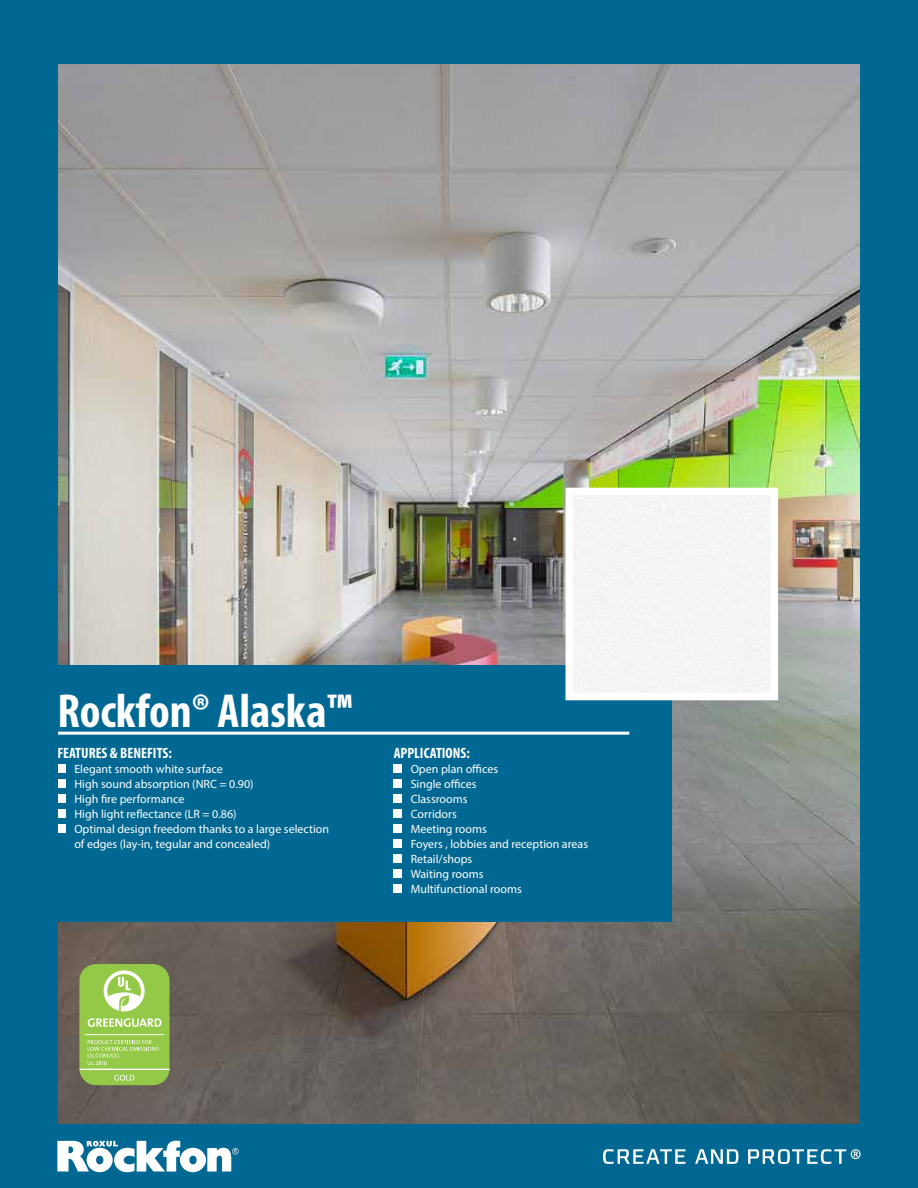
<style>
.page{position:relative;width:918px;height:1188px;background:#fff}
.page>*{position:absolute;margin:0;border:0;box-sizing:border-box;transform-origin:0 0}
.t1{font:700 condensed 48px "Myriad Pro";color:#fff}
.t2{font:700 condensed 15px "Myriad Pro";color:#fff}
.t3{font:12px/15px "Myriad Pro";color:#fff}
</style>
<div class="page">
<img style="left:57px;top:63px;width:804px;height:1062px">
<div style="left:0;top:665px;width:672px;height:256px;background:#006892"></div>
<div style="left:57px;top:765px;width:9px;height:8px;background:#fff"></div>
<div style="left:57px;top:780px;width:9px;height:8px;background:#fff"></div>
<div style="left:57px;top:795px;width:9px;height:8px;background:#fff"></div>
<div style="left:57px;top:810px;width:9px;height:8px;background:#fff"></div>
<div style="left:57px;top:825px;width:9px;height:8px;background:#fff"></div>
<div style="left:394px;top:765px;width:8px;height:8px;background:#fff"></div>
<div style="left:394px;top:780px;width:8px;height:8px;background:#fff"></div>
<div style="left:394px;top:795px;width:8px;height:8px;background:#fff"></div>
<div style="left:394px;top:810px;width:8px;height:8px;background:#fff"></div>
<div style="left:394px;top:825px;width:8px;height:8px;background:#fff"></div>
<div style="left:394px;top:840px;width:8px;height:8px;background:#fff"></div>
<div style="left:394px;top:855px;width:8px;height:8px;background:#fff"></div>
<div style="left:394px;top:870px;width:8px;height:8px;background:#fff"></div>
<div style="left:394px;top:885px;width:8px;height:8px;background:#fff"></div>
<div style="left:0;top:1125px;width:918px;height:63px;background:#006892"></div>
<hr style="left:57px;top:732px;width:572px;height:3px;background:#fff">
<svg style="left:562px;top:484px;width:220px;height:220px"></svg>
<div style="left:0;top:0;width:57px;height:1188px;background:#006892"></div>
<div style="left:861px;top:0;width:57px;height:1188px;background:#006892"></div>
<div style="left:0;top:0;width:918px;height:63px;background:#006892"></div>
<svg style="left:695px;top:1149px;width:43px;height:15px"></svg>
<svg style="left:748px;top:1149px;width:113px;height:15px"></svg>
<svg style="left:603px;top:1149px;width:83px;height:15px"></svg>
<svg style="left:57px;top:1141px;width:182px;height:31px"></svg>
<div style="left:79px;top:964px;width:91px;height:121px;background:#94c947;border-radius:17px"></div>
<hr style="left:80px;top:1069px;width:90px;height:1px;background:#fff">
<svg style="left:114px;top:1075px;width:20px;height:6px"></svg>
<svg style="left:104px;top:970px;width:41px;height:42px"></svg>
<svg style="left:88px;top:1040px;width:71px;height:25px"></svg>
<hr style="left:85px;top:1034px;width:79px;height:1px;background:#fff">
<svg style="left:88px;top:1018px;width:74px;height:9px"></svg>
<h1 class="t1" style="left:57px;top:681px;width:297px">Rockfon® Alaska™</h1>
<p class="t2" style="left:57px;top:744px;width:116px">FEATURES &amp; BENEFITS:</p>
<p class="t3" style="left:74px;top:761px;width:256px">Elegant smooth white surface<br>High sound absorption (NRC = 0.90)<br>High fire performance<br>High light reflectance (LR = 0.86)<br>Optimal design freedom thanks to a large selection of edges (lay-in, tegular and concealed)</p>
<p class="t2" style="left:394px;top:744px;width:78px">APPLICATIONS:</p>
<p class="t3" style="left:411px;top:761px;width:179px">Open plan offices<br>Single offices<br>Classrooms<br>Corridors<br>Meeting rooms<br>Foyers , lobbies and reception areas<br>Retail/shops<br>Waiting rooms<br>Multifunctional rooms</p>
</div>
